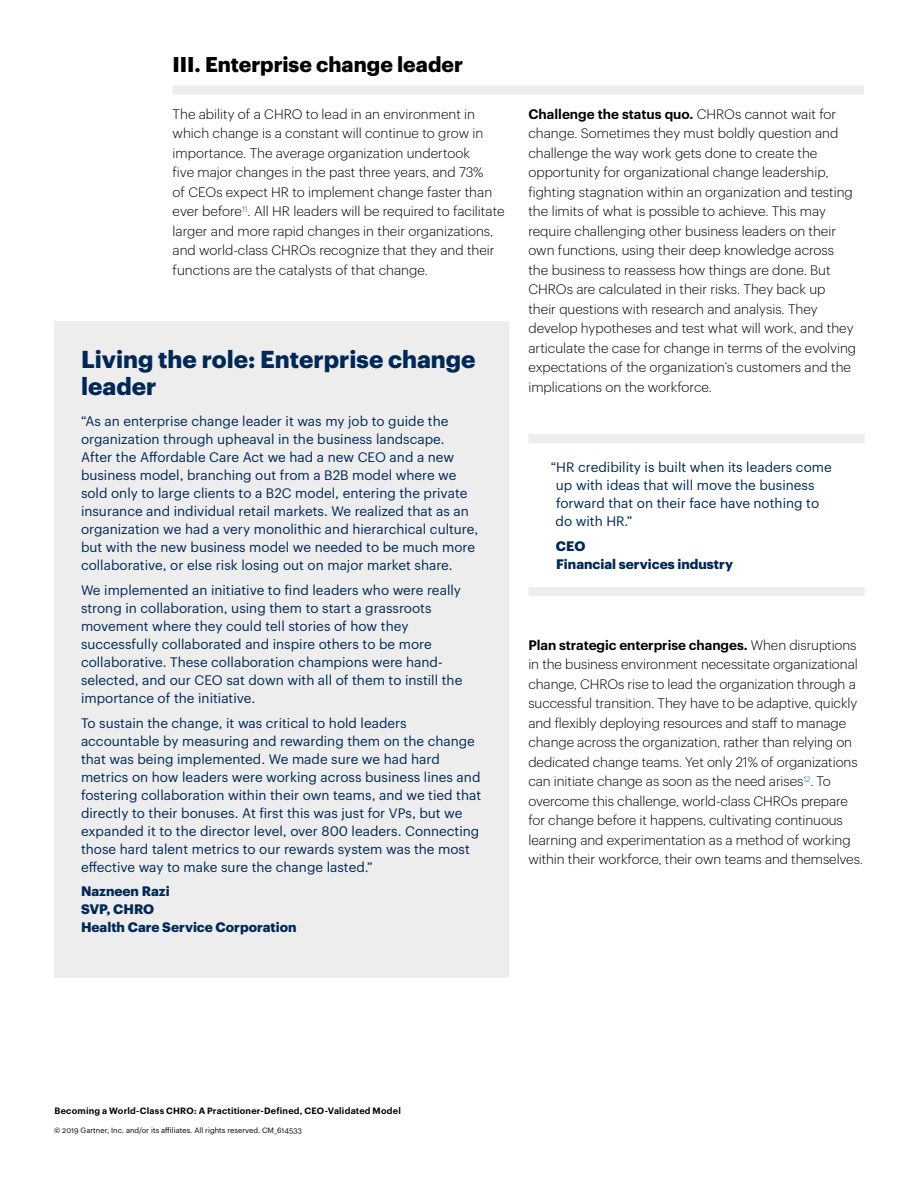
<style>
.page{position:relative;width:918px;height:1188px;background:#fff}
.page>*{position:absolute;margin:0;border:0;box-sizing:border-box;transform-origin:0 0}
.t1{font:700 24px/27px "Graphik";color:#002856}
.t2{font:700 21px "Graphik";color:#000}
.t3{font:300 13.5px/19.5px "Graphik";color:#000}
.t4{font:13.5px/18px "Graphik";color:#002856}
.t5{font:700 13.5px/18px "Graphik";color:#002856}
.t6{font:600 9px "Graphik";letter-spacing:.025em;color:#000}
.t7{font:7.5px "Graphik";color:#000}
.s1{font-weight:600}
</style>
<div class="page">
<div style="left:173px;top:86px;width:691px;height:8px;background:#ededed"></div>
<div style="left:54px;top:321px;width:454px;height:657px;background:#ededed"></div>
<div style="left:528px;top:434px;width:337px;height:9px;background:#ededed"></div>
<div style="left:528px;top:587px;width:337px;height:9px;background:#ededed"></div>
<h2 class="t2" style="left:173px;top:48px;width:292px">III. Enterprise change leader</h2>
<p class="t3" style="left:173px;top:103px;width:334px">The ability of a CHRO to lead in an environment in which change is a constant will continue to grow in importance. The average organization undertook<br>five major changes in the past three years, and 73%<br>of CEOs expect HR to implement change faster than ever before<sup>11</sup>. All HR leaders will be required to facilitate larger and more rapid changes in their organizations, and world-class CHROs recognize that they and their functions are the catalysts of that change.</p>
<p class="t3" style="left:528px;top:103px;width:329px"><span class="s1">Challenge the status quo.</span> CHROs cannot wait for change. Sometimes they must boldly question and challenge the way work gets done to create the opportunity for organizational change leadership, fighting stagnation within an organization and testing the limits of what is possible to achieve. This may require challenging other business leaders on their own functions, using their deep knowledge across the business to reassess how things are done. But CHROs are calculated in their risks. They back up their questions with research and analysis. They develop hypotheses and test what will work, and they articulate the case for change in terms of the evolving expectations of the organization’s customers and the implications on the workforce.</p>
<h1 class="t1" style="left:81px;top:343px;width:396px">Living the role: Enterprise change leader</h1>
<p class="t4" style="left:81px;top:411px;width:399px">“As an enterprise change leader it was my job to guide the organization through upheaval in the business landscape.<br>After the Affordable Care Act we had a new CEO and a new business model, branching out from a B2B model where we sold only to large clients to a B2C model, entering the private insurance and individual retail markets. We realized that as an organization we had a very monolithic and hierarchical culture, but with the new business model we needed to be much more collaborative, or else risk losing out on major market share.</p>
<p class="t4" style="left:81px;top:580px;width:383px">We implemented an initiative to find leaders who were really strong in collaboration, using them to start a grassroots movement where they could tell stories of how they successfully collaborated and inspire others to be more collaborative. These collaboration champions were hand&shy;selected, and our CEO sat down with all of them to instill the importance of the initiative.</p>
<p class="t4" style="left:81px;top:713px;width:402px">To sustain the change, it was critical to hold leaders accountable by measuring and rewarding them on the change that was being implemented. We made sure we had hard metrics on how leaders were working across business lines and fostering collaboration within their own teams, and we tied that directly to their bonuses. At first this was just for VPs, but we expanded it to the director level, over 800 leaders. Connecting those hard talent metrics to our rewards system was the most effective way to make sure the change lasted.”</p>
<p class="t5" style="left:81px;top:881px;width:217px">Nazneen Razi<br>SVP, CHRO<br>Health Care Service Corporation</p>
<p class="t4" style="left:556px;top:457px;width:278px;text-indent:-5px">“HR credibility is built when its leaders come up with ideas that will move the business forward that on their face have nothing to do with HR.”</p>
<p class="t5" style="left:556px;top:536px;width:179px">CEO<br>Financial services industry</p>
<p class="t3" style="left:528px;top:634px;width:336px"><span class="s1">Plan strategic enterprise changes.</span> When disruptions in the business environment necessitate organizational change, CHROs rise to lead the organization through a successful transition. They have to be adaptive, quickly and flexibly deploying resources and staff to manage change across the organization, rather than relying on dedicated change teams. Yet only 21% of organizations can initiate change as soon as the need arises<sup>12</sup>. To overcome this challenge, world-class CHROs prepare for change before it happens, cultivating continuous learning and experimentation as a method of working within their workforce, their own teams and themselves.</p>
<p class="t6" style="left:55px;top:1104px;width:348px">Becoming a World-Class CHRO: A Practitioner-Defined, CEO-Validated Model</p>
<p class="t7" style="left:54px;top:1124px;width:250px">© 2019 Gartner, Inc. and/or its affiliates. All rights reserved. CM_614533</p>
</div>
